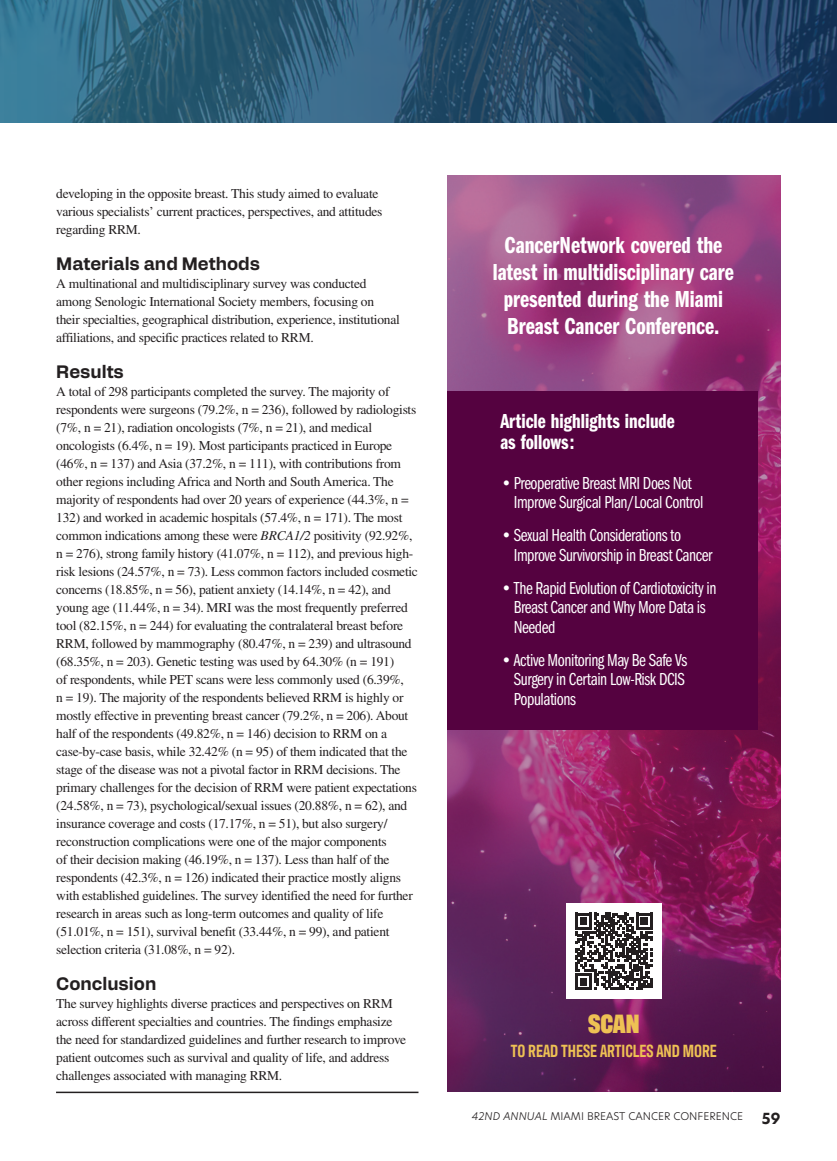
<style>
.page{position:relative;width:837px;height:1161px;background:#fff}
.page>*{position:absolute;margin:0;border:0;box-sizing:border-box;transform-origin:0 0}
.t1{font:900 27px "Antarctican Headline";color:#eec154}
.t2{font:24px/27px "Franklin Gothic URW Com Dem";color:#fff;text-align:center}
.t3{font:21px/21px "Franklin Gothic URW Com Dem";color:#fff}
.t4{font:18px/19.5px "Franklin Gothic URW Com Boo";letter-spacing:-.025em;color:#fff}
.Subhead{font:700 18px "Alfabet";color:#231f20}
.t5{font:600 18px "Antarctican Headline";color:#eec154}
.t6{font:700 15px "New Hero";color:#231f20}
.Text_No_Indent{font:13.5px/18px "Times LT Std";letter-spacing:-.02em;color:#231f20}
.t7{font:300 10.5px "New Hero";color:#231f20}
.s1{font-style:italic}
</style>
<div class="page">
<svg style="left:0;top:0;width:837px;height:123px;background:#2b5775"></svg>
<hr style="left:56px;top:1092px;width:362px;height:1px;background:#231f20">
<img style="left:447px;top:175px;width:333px;height:917px">
<div style="left:566px;top:904px;width:96px;height:95px;background:#fff"></div>
<svg style="left:575px;top:913px;width:77px;height:77px"></svg>
<div style="left:447px;top:391px;width:311px;height:339px;background:#550240"></div>
<p class="Text_No_Indent" style="left:56px;top:184px;width:328px">developing in the opposite breast. This study aimed to evaluate various specialists’ current practices, perspectives, and attitudes regarding RRM.</p>
<p class="Subhead" style="left:56px;top:250px;width:205px">Materials and Methods</p>
<p class="Text_No_Indent" style="left:56px;top:274px;width:345px">A multinational and multidisciplinary survey was conducted among Senologic International Society members, focusing on their specialties, geographical distribution, experience, institutional affiliations, and specific practices related to RRM.</p>
<p class="Subhead" style="left:56px;top:358px;width:69px">Results</p>
<p class="Text_No_Indent" style="left:56px;top:382px;width:363px">A total of 298 participants completed the survey. The majority of respondents were surgeons (79.2%, n = 236), followed by radiologists (7%, n = 21), radiation oncologists (7%, n = 21), and medical oncologists (6.4%, n = 19). Most participants practiced in Europe (46%, n = 137) and Asia (37.2%, n = 111), with contributions from other regions including Africa and North and South America. The majority of respondents had over 20 years of experience (44.3%, n = 132) and worked in academic hospitals (57.4%, n = 171). The most common indications among these were <span class="s1">BRCA1/2</span> positivity (92.92%, n = 276), strong family history (41.07%, n = 112), and previous high&shy;risk lesions (24.57%, n = 73). Less common factors included cosmetic concerns (18.85%, n = 56), patient anxiety (14.14%, n = 42), and young age (11.44%, n = 34). MRI was the most frequently preferred tool (82.15%, n = 244) for evaluating the contralateral breast before RRM, followed by mammography (80.47%, n = 239) and ultrasound (68.35%, n = 203). Genetic testing was used by 64.30% (n = 191)<br>of respondents, while PET scans were less commonly used (6.39%,<br>n = 19). The majority of the respondents believed RRM is highly or mostly effective in preventing breast cancer (79.2%, n = 206). About half of the respondents (49.82%, n = 146) decision to RRM on a case-by-case basis, while 32.42% (n = 95) of them indicated that the stage of the disease was not a pivotal factor in RRM decisions. The primary challenges for the decision of RRM were patient expectations (24.58%, n = 73), psychological/sexual issues (20.88%, n = 62), and insurance coverage and costs (17.17%, n = 51), but also surgery/ reconstruction complications were one of the major components<br>of their decision making (46.19%, n = 137). Less than half of the respondents (42.3%, n = 126) indicated their practice mostly aligns with established guidelines. The survey identified the need for further research in areas such as long-term outcomes and quality of life (51.01%, n = 151), survival benefit (33.44%, n = 99), and patient selection criteria (31.08%, n = 92).</p>
<p class="Subhead" style="left:56px;top:970px;width:102px">Conclusion</p>
<p class="Text_No_Indent" style="left:56px;top:994px;width:352px">The survey highlights diverse practices and perspectives on RRM across different specialties and countries. The findings emphasize the need for standardized guidelines and further research to improve patient outcomes such as survival and quality of life, and address challenges associated with managing RRM.</p>
<p class="t2" style="left:493px;top:230px;width:243px">CancerNetwork covered the latest in multidisciplinary care presented during the Miami<br>Breast Cancer Conference.</p>
<p class="t3" style="left:500px;top:410px;width:176px">Article highlights include as follows:</p>
<p class="t4" style="left:514px;top:472px;width:191px;text-indent:-14px">•Preoperative Breast MRI Does Not<br>Improve Surgical Plan/Local Control</p>
<p class="t4" style="left:514px;top:525px;width:200px;text-indent:-14px">•Sexual Health Considerations to<br>Improve Survivorship in Breast Cancer</p>
<p class="t4" style="left:514px;top:577px;width:204px;text-indent:-14px">•The Rapid Evolution of Cardiotoxicity in<br>Breast Cancer and Why More Data is<br>Needed</p>
<p class="t4" style="left:514px;top:649px;width:175px;text-indent:-14px">•Active Monitoring May Be Safe Vs<br>Surgery in Certain Low-Risk DCIS<br>Populations</p>
<p class="t1" style="left:588px;top:1004px;width:53px">SCAN</p>
<p class="t5" style="left:511px;top:1038px;width:207px">TO READ THESE ARTICLES AND MORE</p>
<p class="t7" style="left:472px;top:1109px;width:273px"><span class="s1">42ND ANNUAL</span> MIAMI BREAST CANCER CONFERENCE</p>
<p class="t6" style="left:762px;top:1108px;width:20px">59</p>
</div>
